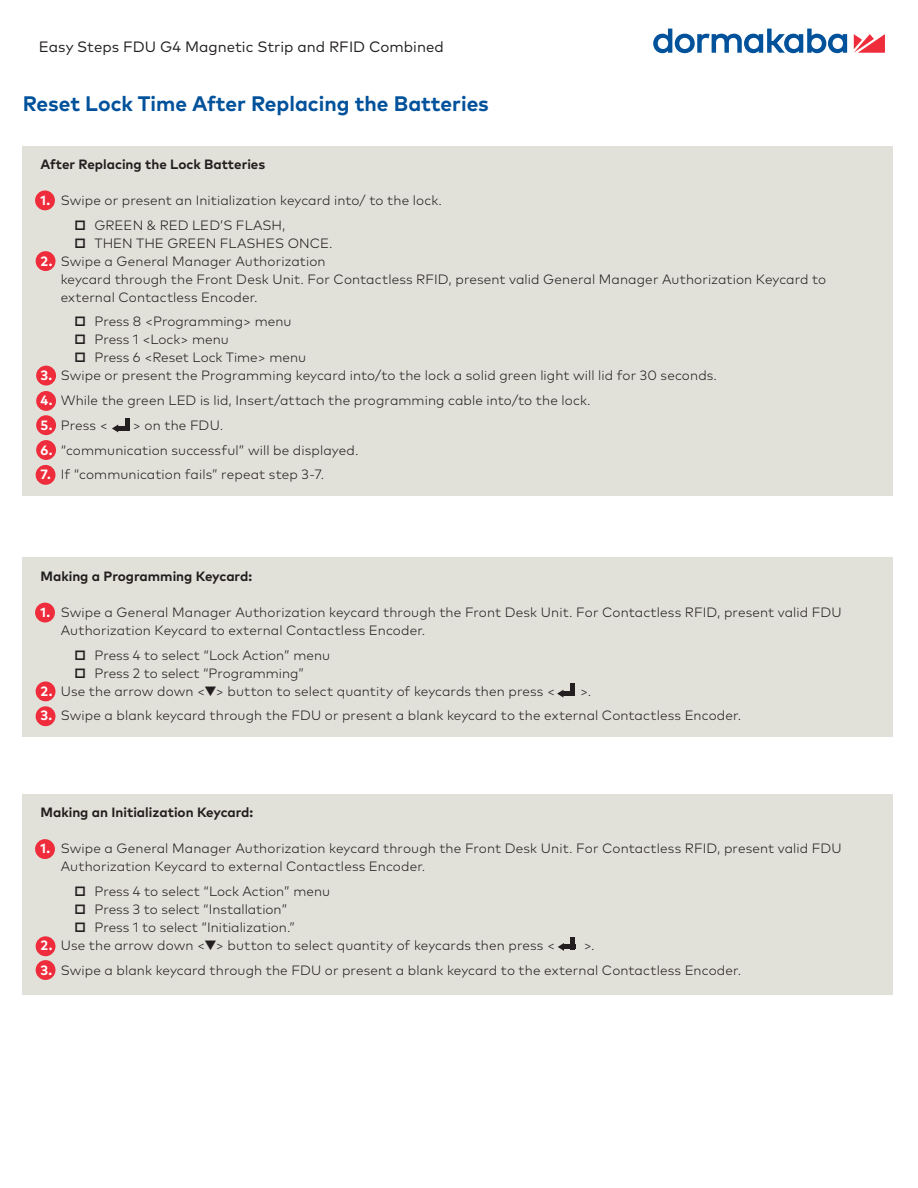
<style>
.page{position:relative;width:918px;height:1188px;background:#fff}
.page>*{position:absolute;margin:0;border:0;box-sizing:border-box;transform-origin:0 0}
.Lead_9pt_12pt{font:700 21px "Mark Pro";color:#01519b}
.t1{font:15px "Mark Pro";color:#231f20}
.t2{font:300 13.5px/18px "Mark Pro";letter-spacing:.005em;color:#231f20}
.Lead_9pt_12pt-2{font:700 13.5px "Mark Pro";color:#231f20}
.s1{font-weight:700;color:#fff}
.s2{font-weight:700}
</style>
<div class="page">
<svg style="left:854px;top:34px;width:31px;height:19px"></svg>
<svg style="left:653px;top:29px;width:194px;height:24px"></svg>
<div style="left:22px;top:557px;width:871px;height:180px;background:#e2e1d9"></div>
<div style="left:35px;top:603px;width:20px;height:19px;background:#ee2c3b;border-radius:50%"></div>
<div style="left:36px;top:681px;width:19px;height:20px;background:#ee2c3b;border-radius:50%"></div>
<div style="left:36px;top:706px;width:19px;height:20px;background:#ee2c3b;border-radius:50%"></div>
<div style="left:562px;top:691px;width:13px;height:5px;background:#231f20"></div>
<div style="left:570px;top:684px;width:5px;height:12px;background:#231f20"></div>
<svg style="left:557px;top:690px;width:6px;height:8px"></svg>
<div style="left:22px;top:794px;width:871px;height:201px;background:#e2e1d9"></div>
<div style="left:35px;top:839px;width:20px;height:20px;background:#ee2c3b;border-radius:50%"></div>
<div style="left:36px;top:936px;width:19px;height:20px;background:#ee2c3b;border-radius:50%"></div>
<div style="left:36px;top:960px;width:19px;height:20px;background:#ee2c3b;border-radius:50%"></div>
<hr style="left:563px;top:945px;width:12px;height:4px;background:#231f20">
<hr style="left:571px;top:937px;width:4px;height:12px;background:#231f20">
<svg style="left:558px;top:943px;width:6px;height:8px"></svg>
<div style="left:22px;top:146px;width:871px;height:350px;background:#e2e1d9"></div>
<div style="left:35px;top:190px;width:20px;height:20px;background:#ee2c3b;border-radius:50%"></div>
<div style="left:36px;top:251px;width:19px;height:20px;background:#ee2c3b;border-radius:50%"></div>
<div style="left:36px;top:391px;width:20px;height:20px;background:#ee2c3b;border-radius:50%"></div>
<div style="left:36px;top:415px;width:20px;height:20px;background:#ee2c3b;border-radius:50%"></div>
<div style="left:36px;top:440px;width:20px;height:20px;background:#ee2c3b;border-radius:50%"></div>
<div style="left:36px;top:465px;width:19px;height:20px;background:#ee2c3b;border-radius:50%"></div>
<div style="left:36px;top:366px;width:20px;height:20px;background:#ee2c3b;border-radius:50%"></div>
<div style="left:117px;top:426px;width:12px;height:5px;background:#231f20"></div>
<hr style="left:125px;top:418px;width:4px;height:13px;background:#231f20">
<svg style="left:112px;top:424px;width:6px;height:8px"></svg>
<p class="t1" style="left:39px;top:36px;width:406px">Easy Steps FDU G4 Magnetic Strip and RFID Combined</p>
<p class="Lead_9pt_12pt" style="left:23px;top:87px;width:468px">Reset Lock Time After Replacing the Batteries</p>
<p class="Lead_9pt_12pt-2" style="left:40px;top:154px;width:226px">After Replacing the Lock Batteries</p>
<p class="t2" style="left:40px;top:190px;width:403px"><span class="s1">1.</span> Swipe or present an Initialization keycard into/ to the lock.</p>
<p class="t2" style="left:74px;top:215px;width:213px"><span class="s2">□</span> GREEN &amp; RED LED’S FLASH,</p>
<p class="t2" style="left:74px;top:233px;width:260px"><span class="s2">□</span> THEN THE GREEN FLASHES ONCE.</p>
<p class="t2" style="left:61px;top:251px;width:767px;text-indent:-20px"><span class="s1">2.</span> Swipe a General Manager Authorization<br>keycard through the Front Desk Unit. For Contactless RFID, present valid General Manager Authorization Keycard to external Contactless Encoder.</p>
<p class="t2" style="left:74px;top:312px;width:219px"><span class="s2">□</span> Press 8 &lt;Programming&gt; menu</p>
<p class="t2" style="left:74px;top:330px;width:156px"><span class="s2">□</span> Press 1 &lt;Lock&gt; menu</p>
<p class="t2" style="left:74px;top:348px;width:233px"><span class="s2">□</span> Press 6 &lt;Reset Lock Time&gt; menu</p>
<p class="t2" style="left:40px;top:366px;width:678px"><span class="s1">3.</span> Swipe or present the Programming keycard into/to the lock a solid green light will lid for 30 seconds.</p>
<p class="t2" style="left:40px;top:390px;width:552px"><span class="s1">4.</span> While the green LED is lid, Insert/attach the programming cable into/to the lock.</p>
<p class="t2" style="left:40px;top:415px;width:69px"><span class="s1">5.</span> Press &lt;</p>
<p class="t2" style="left:133px;top:415px;width:92px">&gt; on the FDU.</p>
<p class="t2" style="left:40px;top:440px;width:320px"><span class="s1">6.</span> “communication successful” will be displayed.</p>
<p class="t2" style="left:40px;top:465px;width:285px"><span class="s1">7.</span> If “communication fails” repeat step 3-7.</p>
<p class="Lead_9pt_12pt-2" style="left:40px;top:566px;width:213px">Making a Programming Keycard:</p>
<p class="t2" style="left:61px;top:602px;width:782px;text-indent:-20px"><span class="s1">1.</span> Swipe a General Manager Authorization keycard through the Front Desk Unit. For Contactless RFID, present valid FDU<br>Authorization Keycard to external Contactless Encoder.</p>
<p class="t2" style="left:74px;top:645px;width:257px"><span class="s2">□</span> Press 4 to select “Lock Action” menu</p>
<p class="t2" style="left:74px;top:663px;width:231px"><span class="s2">□</span> Press 2 to select “Programming”</p>
<p class="t2" style="left:40px;top:681px;width:516px"><span class="s1">2.</span> Use the arrow down &lt;▼&gt; button to select quantity of keycards then press &lt;</p>
<p class="t2" style="left:580px;top:681px;width:13px">&gt;.</p>
<p class="t2" style="left:40px;top:706px;width:702px"><span class="s1">3.</span> Swipe a blank keycard through the FDU or present a blank keycard to the external Contactless Encoder.</p>
<p class="Lead_9pt_12pt-2" style="left:40px;top:802px;width:214px">Making an Initialization Keycard:</p>
<p class="t2" style="left:61px;top:839px;width:782px;text-indent:-20px"><span class="s1">1.</span> Swipe a General Manager Authorization keycard through the Front Desk Unit. For Contactless RFID, present valid FDU<br>Authorization Keycard to external Contactless Encoder.</p>
<p class="t2" style="left:74px;top:881px;width:257px"><span class="s2">□</span> Press 4 to select “Lock Action” menu</p>
<p class="t2" style="left:74px;top:899px;width:214px"><span class="s2">□</span> Press 3 to select “Installation”</p>
<p class="t2" style="left:74px;top:917px;width:222px"><span class="s2">□</span> Press 1 to select “Initialization.”</p>
<p class="t2" style="left:40px;top:935px;width:516px"><span class="s1">2.</span> Use the arrow down &lt;▼&gt; button to select quantity of keycards then press &lt;</p>
<p class="t2" style="left:584px;top:935px;width:13px">&gt;.</p>
<p class="t2" style="left:40px;top:960px;width:702px"><span class="s1">3.</span> Swipe a blank keycard through the FDU or present a blank keycard to the external Contactless Encoder.</p>
</div>
